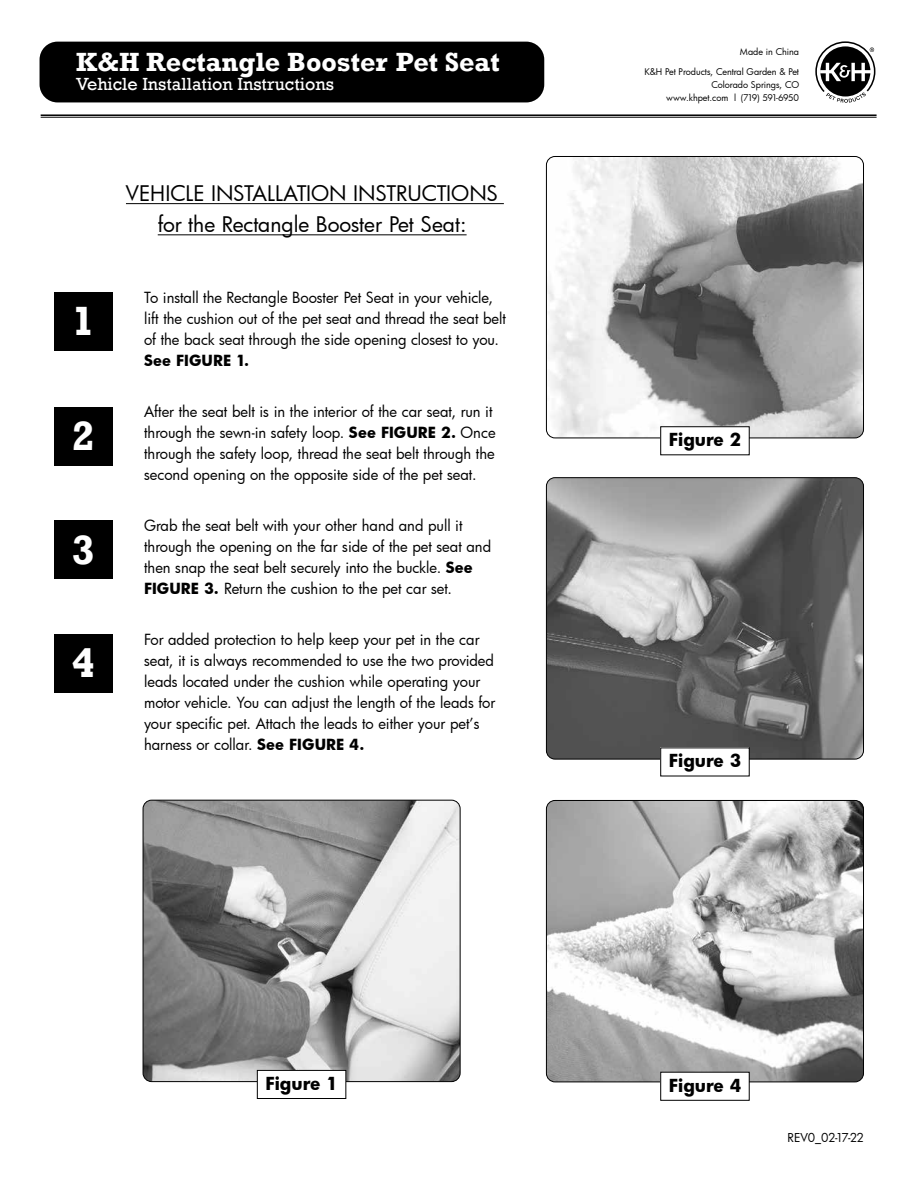
<style>
.page{position:relative;width:918px;height:1188px;background:#fff}
.page>*{position:absolute;margin:0;border:0;box-sizing:border-box;transform-origin:0 0}
.t1{font:700 41.85px "Rockwell";color:#fff}
.t2{font:700 27px "Rockwell";color:#fff}
.t3{font:21px/31.2px "Futura Bk";color:#000;text-align:center}
.t4{font:18px "Rockwell";color:#fff}
.t5{font:700 17.55px "Futura Bk";color:#000}
.t6{font:15px/21px "Futura Bk";color:#000}
.t7{font:700 15px "Futura Bk";color:#000}
.t8{font:12px "Futura Bk";letter-spacing:-.025em;color:#000}
.t9{font:9px/13.2px "Futura Bk";letter-spacing:-.005em;color:#000;text-align:right}
.s1{font-weight:700}
</style>
<div class="page">
<hr style="left:41px;top:114px;width:836px;height:2px;background:#000">
<hr style="left:41px;top:117px;width:836px;height:1px;background:#000">
<div style="left:40px;top:42px;width:504px;height:60px;background:#000;border-radius:18px"></div>
<svg style="left:816px;top:41px;width:60px;height:398px"></svg>
<hr style="left:126px;top:203px;width:378px;height:1px;background:#000">
<hr style="left:158px;top:234px;width:309px;height:1px;background:#000">
<img style="left:143px;top:800px;width:317px;height:282px">
<div style="left:143px;top:800px;width:318px;height:282px;border:1px solid #000;border-radius:9px"></div>
<img style="left:546px;top:800px;width:318px;height:282px">
<div style="left:546px;top:800px;width:318px;height:282px;border:1px solid #000;border-radius:9px"></div>
<div style="left:257px;top:1070px;width:89px;height:29px;background:#fff"></div>
<div style="left:257px;top:1070px;width:89px;height:29px;border:1px solid #000"></div>
<img style="left:546px;top:156px;width:318px;height:282px">
<div style="left:546px;top:156px;width:318px;height:282px;border:1px solid #000;border-radius:9px"></div>
<div style="left:661px;top:427px;width:88px;height:28px;background:#fff"></div>
<div style="left:660px;top:426px;width:90px;height:29px;border:1px solid #000"></div>
<div style="left:661px;top:1072px;width:88px;height:28px;background:#fff"></div>
<div style="left:660px;top:1072px;width:90px;height:29px;border:1px solid #000"></div>
<div style="left:54px;top:292px;width:59px;height:58px;background:#000"></div>
<div style="left:54px;top:407px;width:59px;height:59px;background:#000"></div>
<div style="left:54px;top:521px;width:59px;height:58px;background:#000"></div>
<div style="left:54px;top:634px;width:59px;height:59px;background:#000"></div>
<img style="left:546px;top:478px;width:318px;height:280px">
<div style="left:546px;top:477px;width:318px;height:283px;border:1px solid #000;border-radius:9px"></div>
<div style="left:661px;top:748px;width:88px;height:28px;background:#fff"></div>
<p class="t9" style="left:740px;top:45px;width:61px">Made in China</p>
<h2 class="t2" style="left:76px;top:45px;width:425px">K&amp;H Rectangle Booster Pet Seat</h2>
<p class="t4" style="left:76px;top:74px;width:259px">Vehicle Installation Instructions</p>
<p class="t9" style="left:644px;top:65px;width:156px">K&amp;H Pet Products, Central Garden &amp; Pet<br>Colorado Springs, CO<br>www.khpet.com l (719) 591-6950</p>
<h1 class="t1" style="left:72px;top:296px;width:25px">1</h1>
<h1 class="t1" style="left:72px;top:411px;width:25px">2</h1>
<h1 class="t1" style="left:72px;top:524px;width:25px">3</h1>
<h1 class="t1" style="left:72px;top:638px;width:25px">4</h1>
<h3 class="t3" style="left:126px;top:177px;width:374px">VEHICLE INSTALLATION INSTRUCTIONS for the Rectangle Booster Pet Seat:</h3>
<p class="t6" style="left:144px;top:287px;width:363px">To install the Rectangle Booster Pet Seat in your vehicle, lift the cushion out of the pet seat and thread the seat belt of the back seat through the side opening closest to you.</p>
<p class="t7" style="left:144px;top:350px;width:106px">See FIGURE 1.</p>
<p class="t6" style="left:144px;top:401px;width:353px">After the seat belt is in the interior of the car seat, run it through the sewn-in safety loop. <span class="s1">See FIGURE 2.</span> Once through the safety loop, thread the seat belt through the second opening on the opposite side of the pet seat.</p>
<p class="t6" style="left:144px;top:515px;width:349px">Grab the seat belt with your other hand and pull it through the opening on the far side of the pet seat and then snap the seat belt securely into the buckle. <span class="s1">See FIGURE 3.</span> Return the cushion to the pet car set.</p>
<p class="t6" style="left:144px;top:629px;width:353px">For added protection to help keep your pet in the car seat, it is always recommended to use the two provided leads located under the cushion while operating your motor vehicle. You can adjust the length of the leads for your specific pet. Attach the leads to either your pet’s harness or collar. <span class="s1">See FIGURE 4.</span></p>
<p class="t5" style="left:266px;top:1071px;width:74px">Figure 1</p>
<p class="t5" style="left:669px;top:427px;width:74px">Figure 2</p>
<p class="t5" style="left:669px;top:749px;width:74px">Figure 3</p>
<p class="t5" style="left:669px;top:1073px;width:74px">Figure 4</p>
<p class="t8" style="left:788px;top:1129px;width:78px">REV0_02-17-22</p>
</div>
